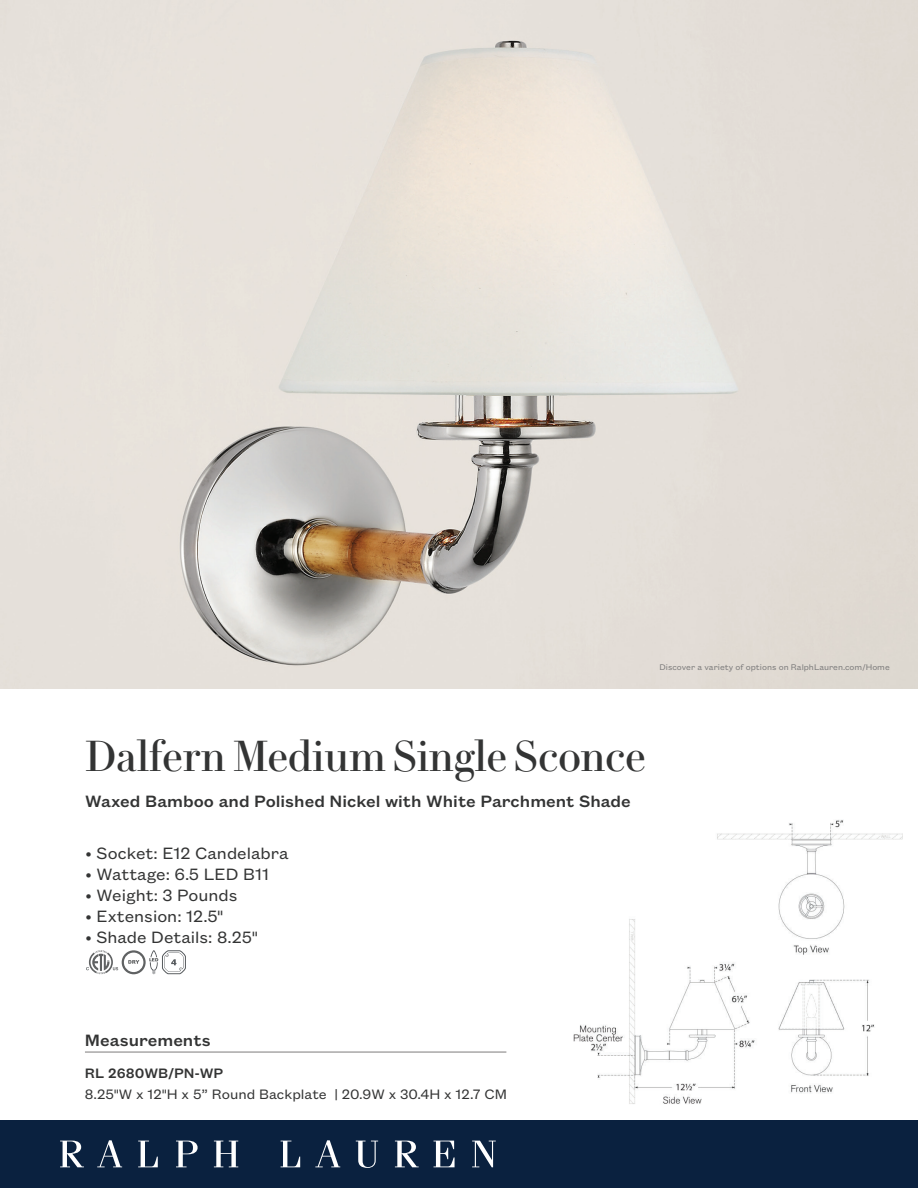
<style>
.page{position:relative;width:918px;height:1188px;background:#fff}
.page>*{position:absolute;margin:0;border:0;box-sizing:border-box;transform-origin:0 0}
.t1{font:42px "Le Jeune Deck";color:#333434}
.t2{font:18px "Founders Grotesk Text";color:#333434}
.t3{font:500 18px "Founders Grotesk Text";color:#333434}
.t4{font:15px "Founders Grotesk Text";color:#333434}
.t5{font:500 15px "Founders Grotesk Text";color:#333434}
.t6{font:9px "Founders Grotesk Text";color:#7d7c7c}
</style>
<div class="page">
<img style="left:0;top:0;width:918px;height:688px">
<div style="left:0;top:1120px;width:918px;height:68px;background:#0a213f"></div>
<svg style="left:60px;top:1141px;width:24px;height:26px"></svg>
<svg style="left:97px;top:1140px;width:25px;height:27px"></svg>
<svg style="left:138px;top:1141px;width:20px;height:26px"></svg>
<svg style="left:176px;top:1141px;width:22px;height:26px"></svg>
<svg style="left:214px;top:1141px;width:24px;height:26px"></svg>
<svg style="left:281px;top:1141px;width:19px;height:26px"></svg>
<svg style="left:315px;top:1140px;width:25px;height:27px"></svg>
<svg style="left:356px;top:1141px;width:22px;height:27px"></svg>
<svg style="left:395px;top:1141px;width:24px;height:26px"></svg>
<svg style="left:434px;top:1141px;width:21px;height:26px"></svg>
<svg style="left:472px;top:1141px;width:24px;height:26px"></svg>
<hr style="left:85px;top:1052px;width:421px;height:1px;background:#7d7c7c">
<img style="left:573px;top:820px;width:330px;height:284px">
<svg style="left:86px;top:950px;width:100px;height:25px"></svg>
<p class="t6" style="left:659px;top:661px;width:232px">Discover a variety of options on RalphLauren.com/Home</p>
<h1 class="t1" style="left:85px;top:725px;width:562px">Dalfern Medium Single Sconce</h1>
<p class="t3" style="left:85px;top:789px;width:547px">Waxed Bamboo and Polished Nickel with White Parchment Shade</p>
<p class="t2" style="left:86px;top:841px;width:205px">• Socket: E12 Candelabra</p>
<p class="t2" style="left:86px;top:862px;width:185px">• Wattage: 6.5 LED B11</p>
<p class="t2" style="left:86px;top:883px;width:153px">• Weight: 3 Pounds</p>
<p class="t2" style="left:86px;top:904px;width:139px">• Extension: 12.5"</p>
<p class="t2" style="left:86px;top:925px;width:174px">• Shade Details: 8.25"</p>
<p class="t3" style="left:85px;top:1028px;width:127px">Measurements</p>
<p class="t5" style="left:85px;top:1063px;width:140px">RL 2680WB/PN-WP</p>
<p class="t4" style="left:85px;top:1084px;width:424px">8.25"W x 12"H x 5” Round Backplate | 20.9W x 30.4H x 12.7 CM</p>
</div>
